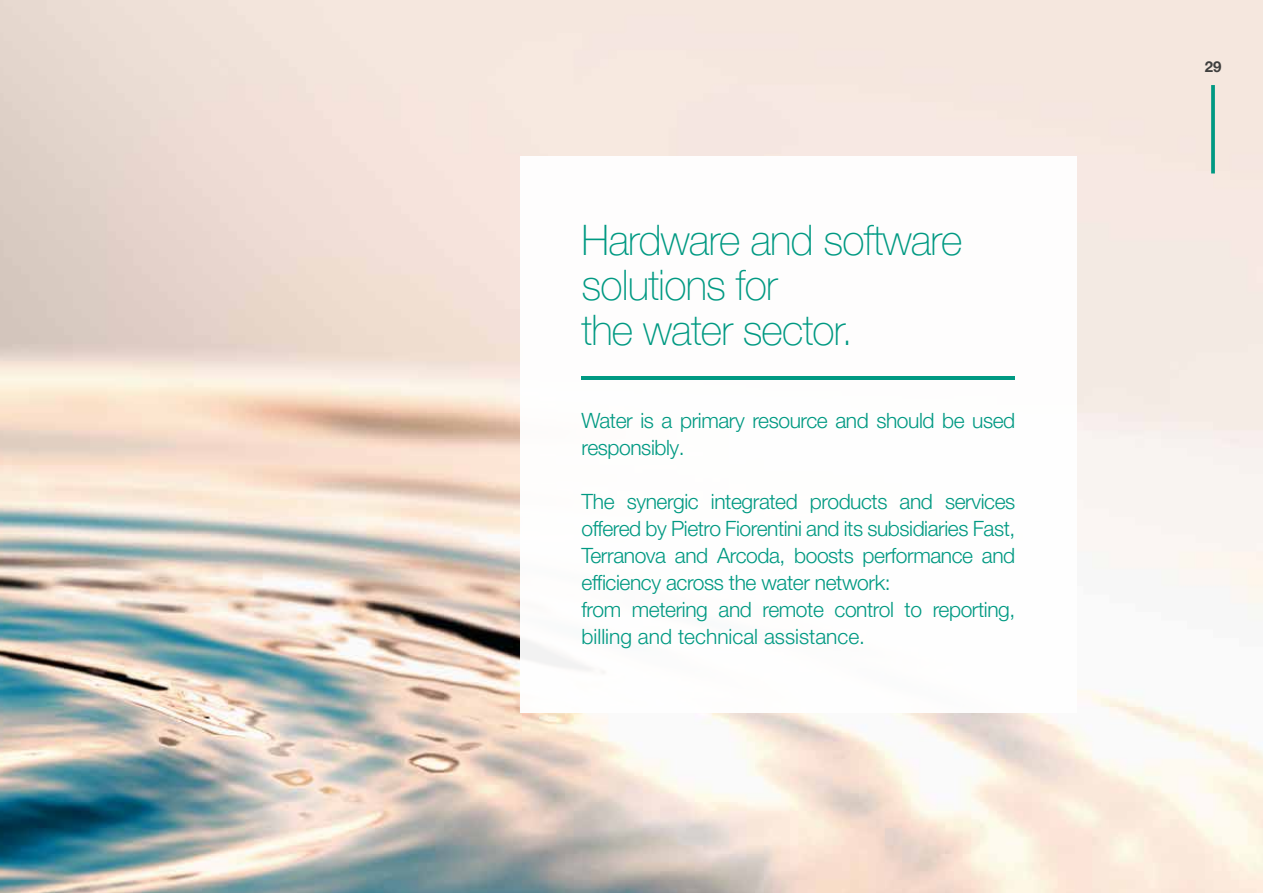
<style>
.page{position:relative;width:1263px;height:893px;background:#fff}
.page>*{position:absolute;margin:0;border:0;box-sizing:border-box;transform-origin:0 0}
.t1{font:100 42px/45px "Helvetica Neue LT Pro";letter-spacing:-.02em;color:#009982}
.t2{font:300 21px/27px "Helvetica Neue LT Pro";letter-spacing:-.02em;color:#009982}
.t3{font:700 15px "Helvetica Neue LT Pro";color:#3f3f3e}
</style>
<div class="page">
<img style="left:0;top:0;width:1263px;height:893px">
<div style="left:521px;top:157px;width:556px;height:556px;background:#fff"></div>
<hr style="left:582px;top:376px;width:433px;height:4px;background:#009982">
<svg style="left:1211px;top:85px;width:4px;height:88px"></svg>
<h1 class="t1" style="left:582px;top:217px;width:382px">Hardware and software solutions for<br>the water sector.</h1>
<p class="t2" style="left:582px;top:407px;width:435px">Water is a primary resource and should be used responsibly.</p>
<p class="t2" style="left:582px;top:488px;width:435px">The synergic integrated products and services offered by Pietro Fiorentini and its subsidiaries Fast, Terranova and Arcoda, boosts performance and efficiency across the water network:<br>from metering and remote control to reporting, billing and technical assistance.</p>
<p class="t3" style="left:1205px;top:57px;width:18px">29</p>
</div>
